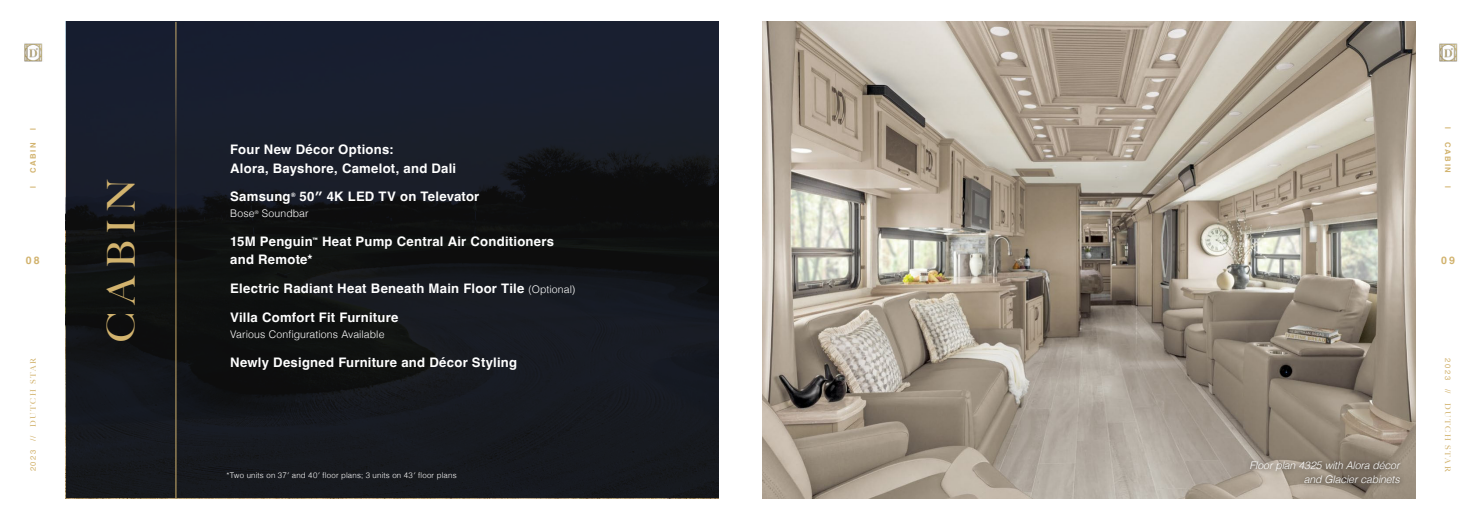
<style>
.page{position:relative;width:1481px;height:520px;background:#fff}
.page>*{position:absolute;margin:0;border:0;box-sizing:border-box;transform-origin:0 0}
.t1{font:500 38.5px "Big Caslon";color:#d2b36e}
.t2{font:700 13.12px/18.4px "Helvetica";letter-spacing:.015em;color:#fff}
.t3{font:700 10.59px "Helvetica";color:#d2b36e}
.t4{font:italic 300 10.5px/14px "Helvetica";letter-spacing:-.01em;color:#fff;text-align:right}
.t5{font:300 10.5px "Helvetica";letter-spacing:.005em;color:#fff}
.t6{font:300 7.88px "Helvetica";letter-spacing:.02em;color:#fff}
.t7{font:500 7.7px "Big Caslon";letter-spacing:.205em;color:#d2b36e}
.t8{font:700 7.7px "Helvetica";letter-spacing:.215em;color:#d2b36e}
.s1{font-weight:300;font-size:10.5px}
.s2{font-family:"Helvetica";font-weight:400}
</style>
<div class="page">
<img style="left:762px;top:22px;width:653px;height:476px">
<img style="left:66px;top:22px;width:652px;height:476px">
<img style="left:24px;top:42px;width:42px;height:21px">
<img style="left:1415px;top:42px;width:43px;height:21px">
<hr style="left:176px;top:22px;width:1px;height:476px;background:#fff">
<div style="left:1245px;top:456px;width:160px;height:33px;background:#000;opacity:.75"></div>
<p class="t8" style="left:1451px;top:127px;width:4px;rotate:90deg">|</p>
<p class="t8" style="left:1451px;top:142px;width:32px;rotate:90deg">CABIN</p>
<p class="t8" style="left:1451px;top:185px;width:4px;rotate:90deg">|</p>
<p class="t8" style="left:30px;top:130px;width:4px;rotate:-90deg">|</p>
<p class="t8" style="left:30px;top:173px;width:32px;rotate:-90deg">CABIN</p>
<p class="t2" style="left:230px;top:141px;width:228px">Four New Décor Options:<br>Alora, Bayshore, Camelot, and Dali</p>
<p class="t2" style="left:230px;top:189px;width:251px">Samsung<sup>®</sup> 50″ 4K LED TV on Televator</p>
<p class="t5" style="left:230px;top:209px;width:80px">Bose<sup>®</sup> Soundbar</p>
<p class="t2" style="left:230px;top:233px;width:325px">15M Penguin<sup>™</sup> Heat Pump Central Air Conditioners and Remote*</p>
<p class="t2" style="left:230px;top:281px;width:347px">Electric Radiant Heat Beneath Main Floor Tile <span class="s1">(Optional)</span></p>
<p class="t2" style="left:230px;top:309px;width:170px">Villa Comfort Fit Furniture</p>
<p class="t5" style="left:230px;top:325px;width:156px">Various Configurations Available</p>
<p class="t2" style="left:230px;top:354px;width:288px">Newly Designed Furniture and Décor Styling</p>
<h1 class="t1" style="left:99px;top:342px;width:165px;rotate:-90deg">CABIN</h1>
<p class="t8" style="left:30px;top:188px;width:4px;rotate:-90deg">|</p>
<p class="t3" style="left:26px;top:255px;width:16px">08</p>
<p class="t3" style="left:1441px;top:255px;width:16px">09</p>
<p class="t7" style="left:29px;top:471px;width:115px;rotate:-90deg"><span class="s2">2023 //</span> DUTCH STAR</p>
<p class="t7" style="left:1452px;top:358px;width:115px;rotate:90deg"><span class="s2">2023 //</span> DUTCH STAR</p>
<p class="t6" style="left:227px;top:468px;width:231px">*Two units on 37′ and 40′ floor plans; 3 units on 43′ floor plans</p>
<p class="t4" style="left:1249px;top:459px;width:152px">Floor plan 4325 with Alora décor and Glacier cabinets</p>
</div>
